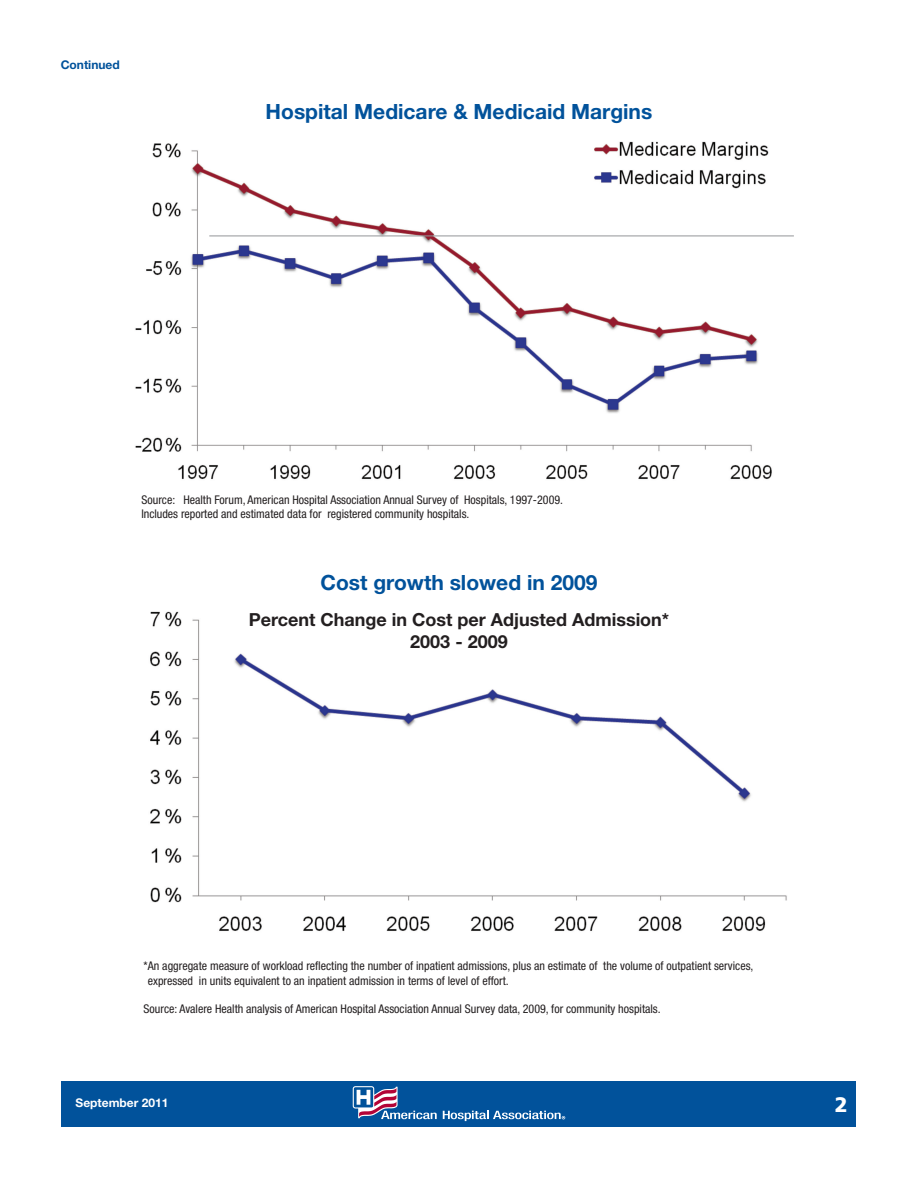
<style>
.page{position:relative;width:918px;height:1188px;background:#fff}
.page>*{position:absolute;margin:0;border:0;box-sizing:border-box;transform-origin:0 0}
.t1{font:700 21px "Helvetica Neue LT Std";color:#01529b}
.t2{font:900 21px "Frutiger";color:#fff}
.t3{font:700 18px "Helvetica Neue LT Std";color:#231f20}
.t4{font:condensed 12px/14.4px "Helvetica Neue LT Std";color:#231f20}
.t5{font:700 12px "Helvetica Neue LT Std";color:#fff}
.t6{font:700 12px "Helvetica Neue LT Std";color:#01529b}
</style>
<div class="page">
<img style="left:150px;top:611px;width:637px;height:320px">
<img style="left:135px;top:141px;width:649px;height:339px">
<div style="left:62px;top:1081px;width:794px;height:45px;background:#01529b"></div>
<svg style="left:353px;top:1086px;width:84px;height:33px"></svg>
<svg style="left:443px;top:1111px;width:122px;height:10px"></svg>
<hr style="left:209px;top:236px;width:585px;height:1px;background:#939598">
<p class="t6" style="left:61px;top:58px;width:61px">Continued</p>
<p class="t1" style="left:266px;top:98px;width:388px">Hospital Medicare &amp; Medicaid Margins</p>
<p class="t4" style="left:141px;top:492px;width:423px">Source: Health Forum, American Hospital Association Annual Survey of Hospitals, 1997-2009.</p>
<p class="t4" style="left:141px;top:507px;width:329px">Includes reported and estimated data for registered community hospitals.</p>
<p class="t1" style="left:321px;top:569px;width:278px">Cost growth slowed in 2009</p>
<p class="t3" style="left:249px;top:609px;width:422px">Percent Change in Cost per Adjusted Admission*</p>
<p class="t3" style="left:410px;top:630px;width:99px">2003 - 2009</p>
<p class="t4" style="left:148px;top:959px;width:607px;text-indent:-4px">*An aggregate measure of workload reflecting the number of inpatient admissions, plus an estimate of the volume of outpatient services, expressed in units equivalent to an inpatient admission in terms of level of effort.</p>
<p class="t4" style="left:144px;top:1002px;width:519px">Source: Avalere Health analysis of American Hospital Association Annual Survey data, 2009, for community hospitals.</p>
<p class="t5" style="left:76px;top:1096px;width:94px">September 2011</p>
<p class="t2" style="left:835px;top:1092px;width:14px">2</p>
</div>
